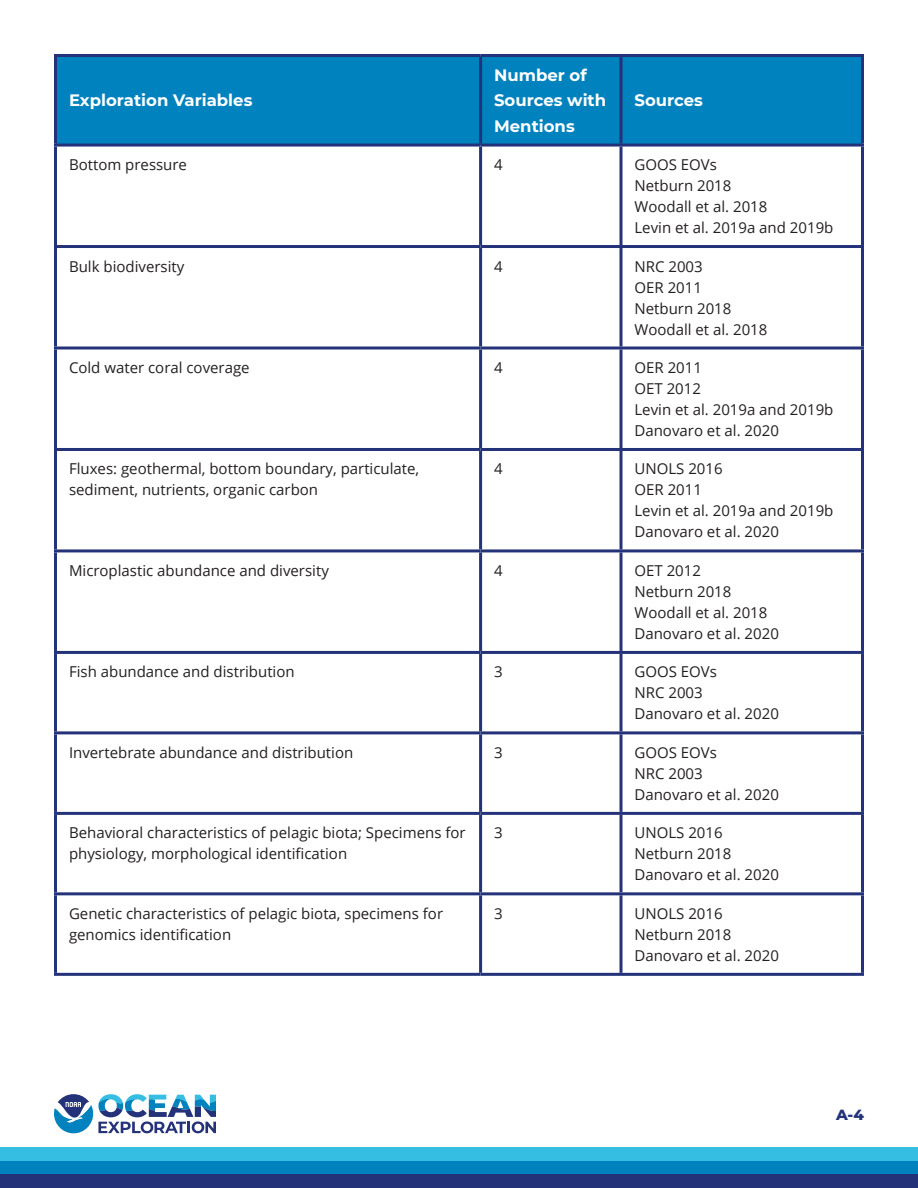
<style>
.page{position:relative;width:918px;height:1188px;background:#fff}
.page>*{position:absolute;margin:0;border:0;box-sizing:border-box;transform-origin:0 0}
.Table_Header_Text{font:700 16.5px/25.5px "Montserrat";color:#fff}
.Table_Body_Text{font:15px/21px "Open Sans";color:#231f20}
.t1{font:800 15px "Montserrat";color:#243279}
</style>
<div class="page">
<div style="left:0;top:1148px;width:918px;height:13px;background:#36bee2"></div>
<div style="left:0;top:1161px;width:918px;height:14px;background:#0082bf"></div>
<div style="left:0;top:1175px;width:918px;height:13px;background:#243279"></div>
<svg style="left:54px;top:1094px;width:162px;height:39px"></svg>
<div style="left:57px;top:57px;width:804px;height:87px;background:#0082bf"></div>
<hr style="left:54px;top:147px;width:3px;height:98px;background:#243279">
<hr style="left:479px;top:147px;width:3px;height:98px;background:#243279">
<hr style="left:620px;top:147px;width:2px;height:98px;background:#243279">
<hr style="left:861px;top:147px;width:3px;height:98px;background:#243279">
<hr style="left:54px;top:245px;width:427px;height:3px;background:#243279">
<hr style="left:54px;top:248px;width:3px;height:99px;background:#243279">
<hr style="left:481px;top:245px;width:140px;height:3px;background:#243279">
<hr style="left:479px;top:248px;width:3px;height:99px;background:#243279">
<hr style="left:621px;top:245px;width:243px;height:3px;background:#243279">
<hr style="left:620px;top:248px;width:2px;height:99px;background:#243279">
<hr style="left:861px;top:248px;width:3px;height:99px;background:#243279">
<hr style="left:54px;top:347px;width:427px;height:3px;background:#243279">
<hr style="left:54px;top:350px;width:3px;height:98px;background:#243279">
<hr style="left:481px;top:347px;width:140px;height:3px;background:#243279">
<hr style="left:479px;top:350px;width:3px;height:98px;background:#243279">
<hr style="left:621px;top:347px;width:243px;height:3px;background:#243279">
<hr style="left:620px;top:350px;width:2px;height:98px;background:#243279">
<hr style="left:861px;top:350px;width:3px;height:98px;background:#243279">
<hr style="left:54px;top:448px;width:427px;height:3px;background:#243279">
<hr style="left:54px;top:451px;width:3px;height:98px;background:#243279">
<hr style="left:481px;top:448px;width:140px;height:3px;background:#243279">
<hr style="left:479px;top:451px;width:3px;height:98px;background:#243279">
<hr style="left:621px;top:448px;width:243px;height:3px;background:#243279">
<hr style="left:620px;top:451px;width:2px;height:98px;background:#243279">
<hr style="left:861px;top:451px;width:3px;height:98px;background:#243279">
<hr style="left:54px;top:549px;width:427px;height:3px;background:#243279">
<hr style="left:54px;top:552px;width:3px;height:99px;background:#243279">
<hr style="left:481px;top:549px;width:140px;height:3px;background:#243279">
<hr style="left:479px;top:552px;width:3px;height:99px;background:#243279">
<hr style="left:621px;top:549px;width:243px;height:3px;background:#243279">
<hr style="left:620px;top:552px;width:2px;height:99px;background:#243279">
<hr style="left:861px;top:552px;width:3px;height:99px;background:#243279">
<hr style="left:54px;top:651px;width:427px;height:3px;background:#243279">
<hr style="left:54px;top:654px;width:3px;height:77px;background:#243279">
<hr style="left:481px;top:651px;width:140px;height:3px;background:#243279">
<hr style="left:479px;top:654px;width:3px;height:77px;background:#243279">
<hr style="left:621px;top:651px;width:243px;height:3px;background:#243279">
<hr style="left:620px;top:654px;width:2px;height:77px;background:#243279">
<hr style="left:861px;top:654px;width:3px;height:77px;background:#243279">
<hr style="left:54px;top:731px;width:427px;height:3px;background:#243279">
<hr style="left:54px;top:734px;width:3px;height:78px;background:#243279">
<hr style="left:481px;top:731px;width:140px;height:3px;background:#243279">
<hr style="left:479px;top:734px;width:3px;height:78px;background:#243279">
<hr style="left:621px;top:731px;width:243px;height:3px;background:#243279">
<hr style="left:620px;top:734px;width:2px;height:78px;background:#243279">
<hr style="left:861px;top:734px;width:3px;height:78px;background:#243279">
<hr style="left:54px;top:812px;width:427px;height:3px;background:#243279">
<hr style="left:54px;top:815px;width:3px;height:77px;background:#243279">
<hr style="left:481px;top:812px;width:140px;height:3px;background:#243279">
<hr style="left:479px;top:815px;width:3px;height:77px;background:#243279">
<hr style="left:621px;top:812px;width:243px;height:3px;background:#243279">
<hr style="left:620px;top:815px;width:2px;height:77px;background:#243279">
<hr style="left:861px;top:815px;width:3px;height:77px;background:#243279">
<hr style="left:54px;top:892px;width:427px;height:3px;background:#243279">
<hr style="left:54px;top:895px;width:3px;height:78px;background:#243279">
<hr style="left:481px;top:892px;width:140px;height:3px;background:#243279">
<hr style="left:479px;top:895px;width:3px;height:78px;background:#243279">
<hr style="left:621px;top:892px;width:243px;height:3px;background:#243279">
<hr style="left:620px;top:895px;width:2px;height:78px;background:#243279">
<hr style="left:861px;top:895px;width:3px;height:78px;background:#243279">
<hr style="left:54px;top:973px;width:427px;height:3px;background:#243279">
<hr style="left:481px;top:973px;width:140px;height:3px;background:#243279">
<hr style="left:621px;top:973px;width:243px;height:3px;background:#243279">
<hr style="left:54px;top:54px;width:427px;height:3px;background:#243279">
<hr style="left:54px;top:57px;width:3px;height:87px;background:#243279">
<hr style="left:481px;top:54px;width:140px;height:3px;background:#243279">
<hr style="left:479px;top:57px;width:3px;height:87px;background:#243279">
<hr style="left:621px;top:54px;width:243px;height:3px;background:#243279">
<hr style="left:620px;top:57px;width:2px;height:87px;background:#243279">
<hr style="left:861px;top:57px;width:3px;height:87px;background:#243279">
<hr style="left:54px;top:144px;width:427px;height:3px;background:#243279">
<hr style="left:481px;top:144px;width:140px;height:3px;background:#243279">
<hr style="left:621px;top:144px;width:243px;height:3px;background:#243279">
<p class="Table_Header_Text" style="left:69px;top:87px;width:185px">Exploration Variables</p>
<p class="Table_Header_Text" style="left:494px;top:61px;width:114px">Number of<br>Sources with<br>Mentions</p>
<p class="Table_Header_Text" style="left:634px;top:87px;width:70px">Sources</p>
<p class="Table_Body_Text" style="left:69px;top:154px;width:120px">Bottom pressure</p>
<p class="Table_Body_Text" style="left:494px;top:154px;width:10px">4</p>
<p class="Table_Body_Text" style="left:634px;top:154px;width:84px">GOOS EOVs</p>
<p class="Table_Body_Text" style="left:634px;top:175px;width:98px">Netburn 2018</p>
<p class="Table_Body_Text" style="left:634px;top:196px;width:134px">Woodall et al. 2018</p>
<p class="Table_Body_Text" style="left:634px;top:217px;width:200px">Levin et al. 2019a and 2019b</p>
<p class="Table_Body_Text" style="left:69px;top:255px;width:117px">Bulk biodiversity</p>
<p class="Table_Body_Text" style="left:494px;top:255px;width:10px">4</p>
<p class="Table_Body_Text" style="left:634px;top:255px;width:70px">NRC 2003</p>
<p class="Table_Body_Text" style="left:634px;top:276px;width:69px">OER 2011</p>
<p class="Table_Body_Text" style="left:634px;top:297px;width:98px">Netburn 2018</p>
<p class="Table_Body_Text" style="left:634px;top:318px;width:134px">Woodall et al. 2018</p>
<p class="Table_Body_Text" style="left:69px;top:357px;width:182px">Cold water coral coverage</p>
<p class="Table_Body_Text" style="left:494px;top:357px;width:10px">4</p>
<p class="Table_Body_Text" style="left:634px;top:357px;width:69px">OER 2011</p>
<p class="Table_Body_Text" style="left:634px;top:378px;width:68px">OET 2012</p>
<p class="Table_Body_Text" style="left:634px;top:399px;width:200px">Levin et al. 2019a and 2019b</p>
<p class="Table_Body_Text" style="left:634px;top:420px;width:146px">Danovaro et al. 2020</p>
<p class="Table_Body_Text" style="left:69px;top:458px;width:352px">Fluxes: geothermal, bottom boundary, particulate, sediment, nutrients, organic carbon</p>
<p class="Table_Body_Text" style="left:494px;top:458px;width:10px">4</p>
<p class="Table_Body_Text" style="left:634px;top:458px;width:90px">UNOLS 2016</p>
<p class="Table_Body_Text" style="left:634px;top:479px;width:69px">OER 2011</p>
<p class="Table_Body_Text" style="left:634px;top:500px;width:200px">Levin et al. 2019a and 2019b</p>
<p class="Table_Body_Text" style="left:634px;top:521px;width:146px">Danovaro et al. 2020</p>
<p class="Table_Body_Text" style="left:69px;top:560px;width:261px">Microplastic abundance and diversity</p>
<p class="Table_Body_Text" style="left:494px;top:560px;width:10px">4</p>
<p class="Table_Body_Text" style="left:634px;top:560px;width:68px">OET 2012</p>
<p class="Table_Body_Text" style="left:634px;top:581px;width:98px">Netburn 2018</p>
<p class="Table_Body_Text" style="left:634px;top:602px;width:134px">Woodall et al. 2018</p>
<p class="Table_Body_Text" style="left:634px;top:623px;width:146px">Danovaro et al. 2020</p>
<p class="Table_Body_Text" style="left:69px;top:661px;width:227px">Fish abundance and distribution</p>
<p class="Table_Body_Text" style="left:494px;top:661px;width:10px">3</p>
<p class="Table_Body_Text" style="left:634px;top:661px;width:84px">GOOS EOVs</p>
<p class="Table_Body_Text" style="left:634px;top:682px;width:70px">NRC 2003</p>
<p class="Table_Body_Text" style="left:634px;top:703px;width:146px">Danovaro et al. 2020</p>
<p class="Table_Body_Text" style="left:69px;top:742px;width:286px">Invertebrate abundance and distribution</p>
<p class="Table_Body_Text" style="left:494px;top:742px;width:10px">3</p>
<p class="Table_Body_Text" style="left:634px;top:742px;width:84px">GOOS EOVs</p>
<p class="Table_Body_Text" style="left:634px;top:763px;width:70px">NRC 2003</p>
<p class="Table_Body_Text" style="left:634px;top:784px;width:146px">Danovaro et al. 2020</p>
<p class="Table_Body_Text" style="left:69px;top:822px;width:398px">Behavioral characteristics of pelagic biota; Specimens for physiology, morphological identification</p>
<p class="Table_Body_Text" style="left:494px;top:822px;width:10px">3</p>
<p class="Table_Body_Text" style="left:634px;top:822px;width:90px">UNOLS 2016</p>
<p class="Table_Body_Text" style="left:634px;top:843px;width:98px">Netburn 2018</p>
<p class="Table_Body_Text" style="left:634px;top:864px;width:146px">Danovaro et al. 2020</p>
<p class="Table_Body_Text" style="left:69px;top:903px;width:376px">Genetic characteristics of pelagic biota, specimens for genomics identification</p>
<p class="Table_Body_Text" style="left:494px;top:903px;width:10px">3</p>
<p class="Table_Body_Text" style="left:634px;top:903px;width:90px">UNOLS 2016</p>
<p class="Table_Body_Text" style="left:634px;top:924px;width:98px">Netburn 2018</p>
<p class="Table_Body_Text" style="left:634px;top:945px;width:146px">Danovaro et al. 2020</p>
<p class="t1" style="left:836px;top:1104px;width:29px">A-4</p>
</div>
